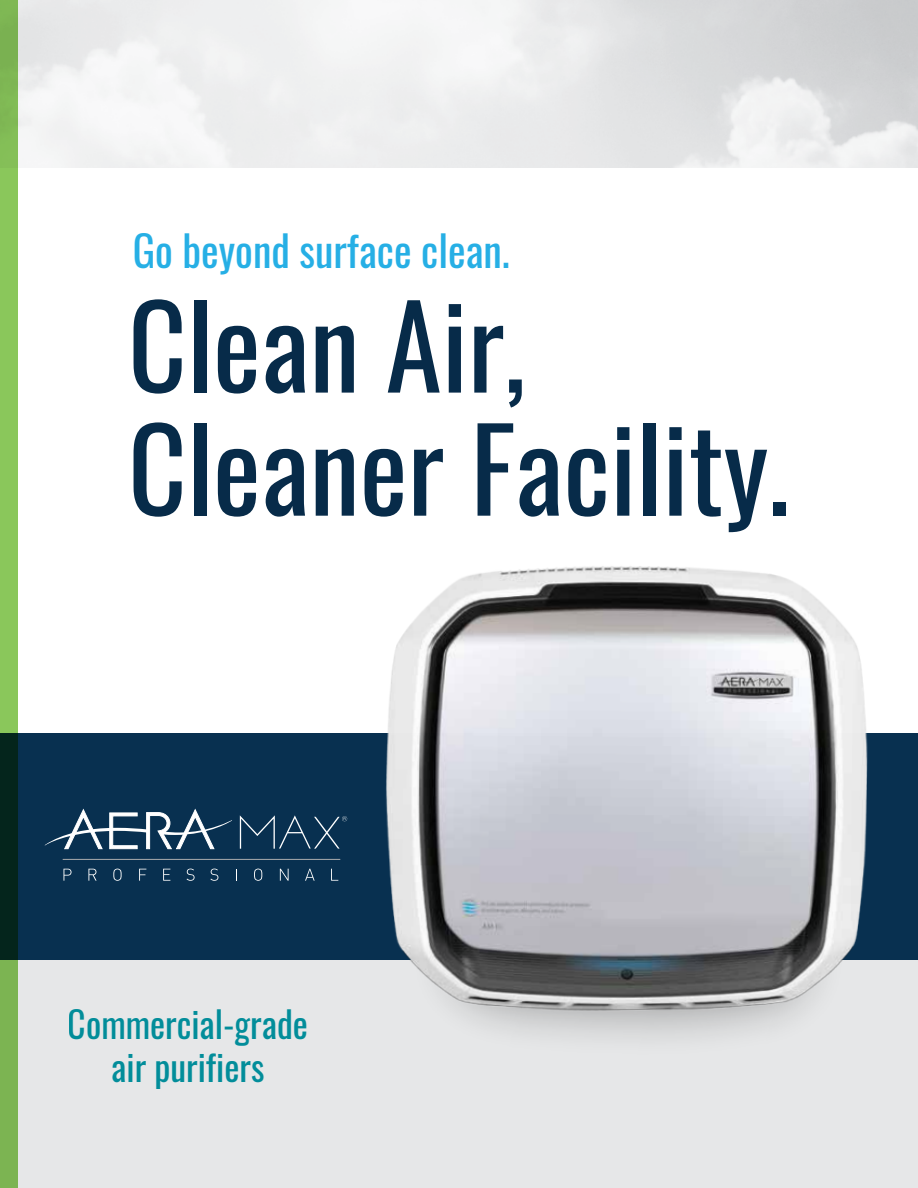
<style>
.page{position:relative;width:918px;height:1188px;background:#fff}
.page>*{position:absolute;margin:0;border:0;box-sizing:border-box;transform-origin:0 0}
.t1{font:114px "Oswald";color:#072b49}
.t2{font:41.85px "Oswald";color:#26afe5}
.t3{font:35.85px/43px "Oswald";color:#039caa;text-align:center}
</style>
<div class="page">
<div style="left:0;top:959px;width:918px;height:229px;background:#e6e7e8"></div>
<div style="left:0;top:733px;width:918px;height:227px;background:#083050"></div>
<hr style="left:63px;top:859px;width:277px;height:1px;background:#a6a9ac">
<svg style="left:64px;top:869px;width:8px;height:12px"></svg>
<svg style="left:88px;top:869px;width:9px;height:12px"></svg>
<svg style="left:113px;top:869px;width:9px;height:12px"></svg>
<svg style="left:139px;top:869px;width:7px;height:12px"></svg>
<svg style="left:163px;top:869px;width:7px;height:12px"></svg>
<svg style="left:187px;top:869px;width:8px;height:12px"></svg>
<svg style="left:210px;top:869px;width:8px;height:12px"></svg>
<svg style="left:236px;top:869px;width:1px;height:12px"></svg>
<svg style="left:254px;top:869px;width:8px;height:12px"></svg>
<svg style="left:280px;top:869px;width:9px;height:12px"></svg>
<svg style="left:305px;top:869px;width:10px;height:12px"></svg>
<svg style="left:331px;top:869px;width:7px;height:12px"></svg>
<svg style="left:45px;top:809px;width:187px;height:41px"></svg>
<svg style="left:240px;top:815px;width:107px;height:34px"></svg>
<svg style="left:1px;top:0;width:17px;height:1188px;fill:#84bf57"></svg>
<hr style="left:0;top:0;width:1px;height:1188px;background:#8ac75b">
<img style="left:386px;top:566px;width:482px;height:472px">
<p class="t2" style="left:133px;top:222px;width:378px">Go beyond surface clean.</p>
<h1 class="t1" style="left:128px;top:267px;width:399px">Clean Air,</h1>
<h1 class="t1" style="left:128px;top:390px;width:663px">Cleaner Facility.</h1>
<p class="t3" style="left:68px;top:1003px;width:242px">Commercial-grade air purifiers</p>
</div>
